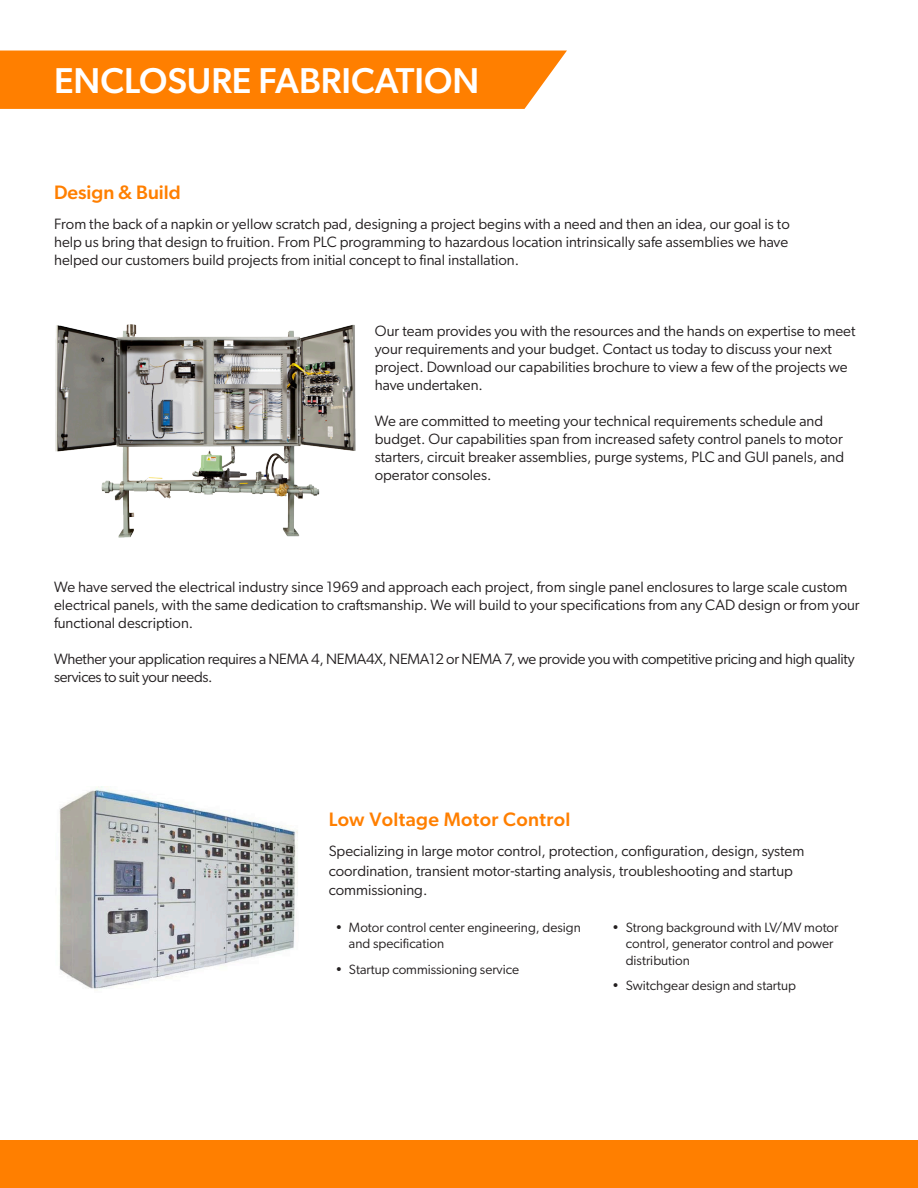
<style>
.page{position:relative;width:918px;height:1188px;background:#fff}
.page>*{position:absolute;margin:0;border:0;box-sizing:border-box;transform-origin:0 0}
.t1{font:500 36px "Gibson";color:#fff}
.t2{font:500 19.5px "Gibson";letter-spacing:.02em;color:#ff7f00}
.t3{font:500 19.5px "Gibson";color:#ff7f00}
.t4{font:15px/18px "Gibson";color:#231f20}
.t5{font:15px/18px "Gibson";letter-spacing:-.02em;color:#231f20}
.t6{font:13.5px/16.2px "Gibson";color:#231f20}
</style>
<div class="page">
<div style="left:0;top:1140px;width:918px;height:48px;background:#ff7f00"></div>
<div style="left:0;top:51px;width:567px;height:58px;background:#ff7f00"></div>
<img style="left:56px;top:324px;width:299px;height:214px">
<img style="left:59px;top:786px;width:239px;height:203px">
<p class="t1" style="left:54px;top:59px;width:427px">ENCLOSURE FABRICATION</p>
<p class="t3" style="left:54px;top:181px;width:128px">Design &amp; Build</p>
<p class="t4" style="left:54px;top:215px;width:737px;text-align:justify">From the back of a napkin or yellow scratch pad, designing a project begins with a need and then an idea, our goal is to help us bring that design to fruition. From PLC programming to hazardous location intrinsically safe assemblies we have helped our customers build projects from initial concept to final installation.</p>
<p class="t4" style="left:375px;top:322px;width:482px">Our team provides you with the resources and the hands on expertise to meet your requirements and your budget. Contact us today to discuss your next project. Download our capabilities brochure to view a few of the projects we have undertaken.</p>
<p class="t4" style="left:375px;top:412px;width:471px">We are committed to meeting your technical requirements schedule and budget. Our capabilities span from increased safety control panels to motor starters, circuit breaker assemblies, purge systems, PLC and GUI panels, and operator consoles.</p>
<p class="t4" style="left:54px;top:578px;width:807px">We have served the electrical industry since 1969 and approach each project, from single panel enclosures to large scale custom electrical panels, with the same dedication to craftsmanship. We will build to your specifications from any CAD design or from your functional description.</p>
<p class="t5" style="left:54px;top:650px;width:802px">Whether your application requires a NEMA 4, NEMA4X, NEMA12 or NEMA 7, we provide you with competitive pricing and high quality services to suit your needs.</p>
<p class="t2" style="left:329px;top:808px;width:243px">Low Voltage Motor Control</p>
<p class="t4" style="left:329px;top:842px;width:477px">Specializing in large motor control, protection, configuration, design, system</p>
<p class="t4" style="left:329px;top:861px;width:466px">coordination, transient motor-starting analysis, troubleshooting and startup</p>
<p class="t4" style="left:329px;top:881px;width:100px">commissioning.</p>
<p class="t6" style="left:349px;top:919px;width:233px;text-indent:-14px">• Motor control center engineering, design and specification</p>
<p class="t6" style="left:335px;top:961px;width:185px">• Startup commissioning service</p>
<p class="t6" style="left:626px;top:919px;width:214px;text-indent:-14px">• Strong background with LV/MV motor control, generator control and power distribution</p>
<p class="t6" style="left:612px;top:977px;width:185px">• Switchgear design and startup</p>
</div>
